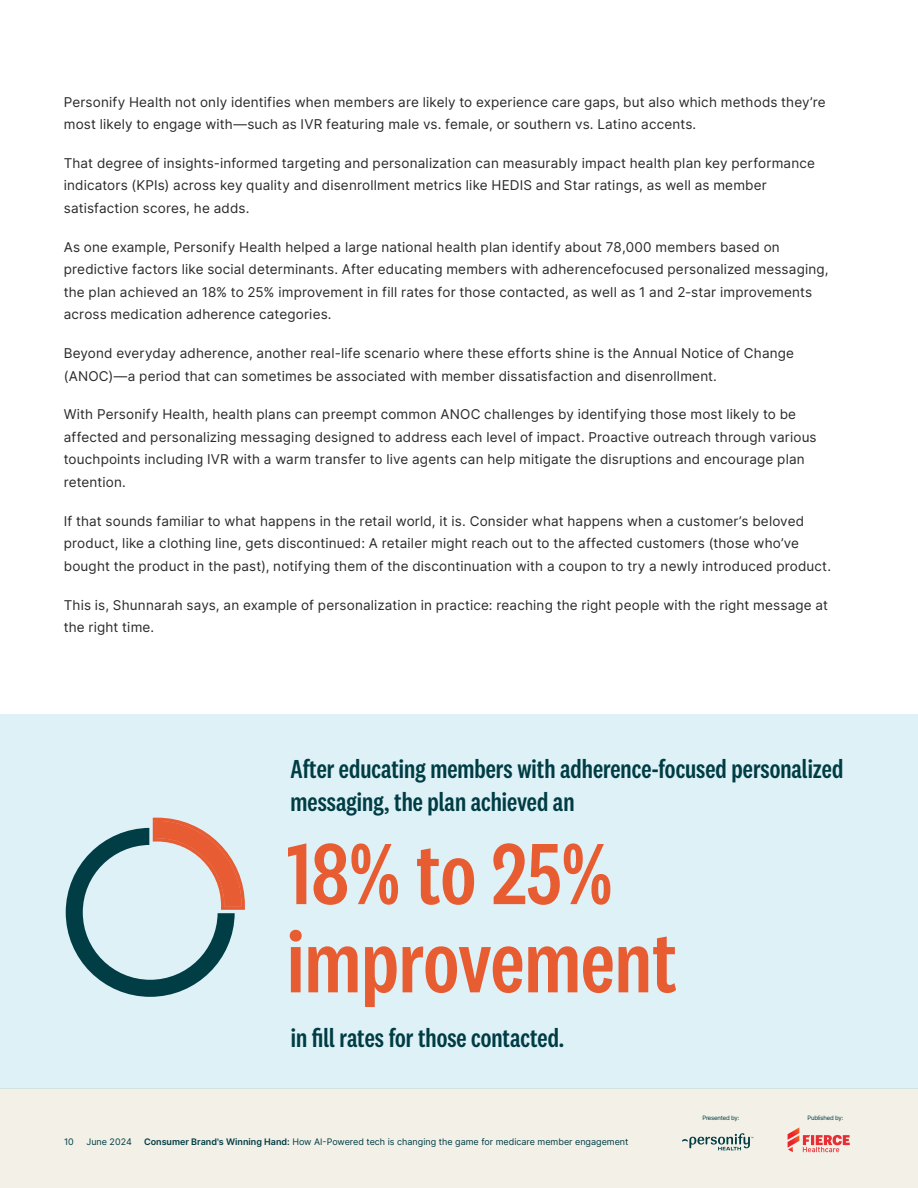
<style>
.page{position:relative;width:918px;height:1188px;background:#fff}
.page>*{position:absolute;margin:0;border:0;box-sizing:border-box;transform-origin:0 0}
.t1{font:500 90px/88.2px "National 2 Condensed";color:#e85c32}
.t2{font:500 27px/33px "National 2 Condensed";color:#003c44}
.t3{font:13.5px/22.5px "Inter";letter-spacing:.015em;color:#2a2a2a}
.t4{font:9px "Inter";color:#003c44}
.t5{font:6px "Inter";letter-spacing:-.03em;color:#003c44}
.s1{font-weight:600}
</style>
<div class="page">
<div style="left:0;top:1089px;width:918px;height:99px;background:#f2f0e7"></div>
<div style="left:0;top:714px;width:918px;height:375px;background:#ddf1f7"></div>
<svg style="left:682px;top:1133px;width:71px;height:17px"></svg>
<svg style="left:788px;top:1127px;width:62px;height:25px"></svg>
<svg style="left:66px;top:818px;width:179px;height:179px;background:#b4c0c2"></svg>
<p class="t3" style="left:64px;top:90px;width:763px">Personify Health not only identifies when members are likely to experience care gaps, but also which methods they’re most likely to engage with—such as IVR featuring male vs. female, or southern vs. Latino accents.</p>
<p class="t3" style="left:64px;top:151px;width:753px">That degree of insights-informed targeting and personalization can measurably impact health plan key performance indicators (KPIs) across key quality and disenrollment metrics like HEDIS and Star ratings, as well as member satisfaction scores, he adds.</p>
<p class="t3" style="left:64px;top:235px;width:766px">As one example, Personify Health helped a large national health plan identify about 78,000 members based on predictive factors like social determinants. After educating members with adherencefocused personalized messaging, the plan achieved an 18% to 25% improvement in fill rates for those contacted, as well as 1 and 2-star improvements across medication adherence categories.</p>
<p class="t3" style="left:64px;top:342px;width:732px">Beyond everyday adherence, another real-life scenario where these efforts shine is the Annual Notice of Change (ANOC)—a period that can sometimes be associated with member dissatisfaction and disenrollment.</p>
<p class="t3" style="left:64px;top:403px;width:754px">With Personify Health, health plans can preempt common ANOC challenges by identifying those most likely to be affected and personalizing messaging designed to address each level of impact. Proactive outreach through various touchpoints including IVR with a warm transfer to live agents can help mitigate the disruptions and encourage plan retention.</p>
<p class="t3" style="left:64px;top:509px;width:769px">If that sounds familiar to what happens in the retail world, it is. Consider what happens when a customer’s beloved product, like a clothing line, gets discontinued: A retailer might reach out to the affected customers (those who’ve bought the product in the past), notifying them of the discontinuation with a coupon to try a newly introduced product.</p>
<p class="t3" style="left:64px;top:593px;width:766px">This is, Shunnarah says, an example of personalization in practice: reaching the right people with the right message at the right time.</p>
<h2 class="t2" style="left:291px;top:752px;width:554px">After educating members with adherence-focused personalized messaging, the plan achieved an</h2>
<h1 class="t1" style="left:287px;top:829px;width:392px">18% to 25% improvement</h1>
<h2 class="t2" style="left:291px;top:1021px;width:275px">in fill rates for those contacted.</h2>
<p class="t4" style="left:64px;top:1135px;width:11px">10</p>
<p class="t4" style="left:86px;top:1135px;width:47px">June 2024</p>
<p class="t4" style="left:144px;top:1135px;width:486px"><span class="s1">Consumer Brand's Winning Hand:</span> How AI-Powered tech is changing the game for medicare member engagement</p>
<p class="t5" style="left:702px;top:1113px;width:39px">Presented by:</p>
<p class="t5" style="left:807px;top:1114px;width:37px">Published by:</p>
</div>
